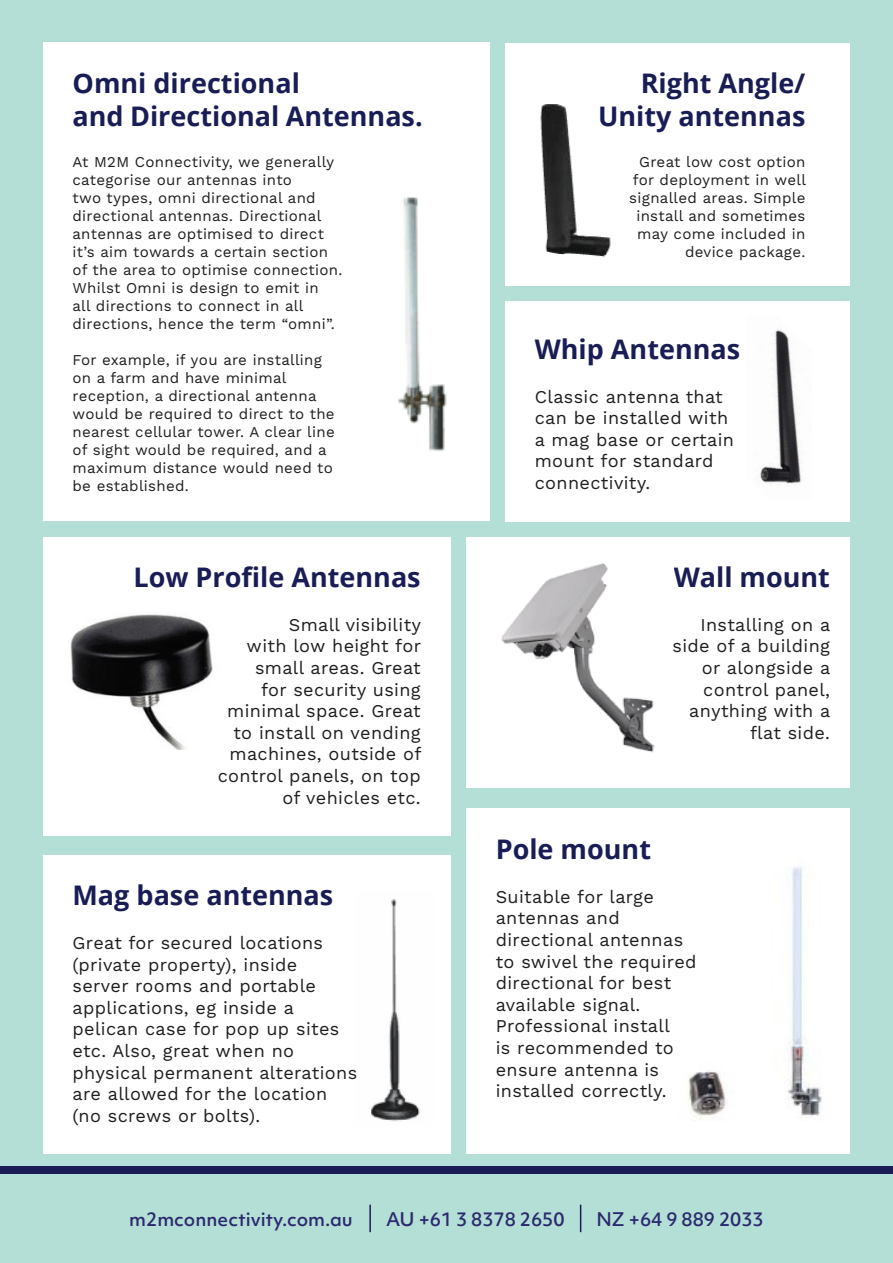
<style>
.page{position:relative;width:893px;height:1263px;background:#fff}
.page>*{position:absolute;margin:0;border:0;box-sizing:border-box;transform-origin:0 0}
.t1{font:700 27px/32.4px "Open Sans";color:#1a1d55}
.t2{font:18px/21.6px "Work Sans";letter-spacing:.02em;color:#1f1d1e}
.t3{font:500 18px "Objektiv Mk 1";color:#2c296e}
.t4{font:15px/18px "Work Sans";letter-spacing:.02em;color:#1f1d1e}
</style>
<div class="page">
<div style="left:0;top:1174px;width:893px;height:89px;background:#b3dfd6"></div>
<div style="left:0;top:1165px;width:893px;height:9px;background:#1a1d55"></div>
<hr style="left:369px;top:1204px;width:2px;height:28px;background:#1a1d55">
<svg style="left:580px;top:1204px;width:1px;height:28px"></svg>
<div style="left:0;top:0;width:893px;height:1165px;background:#b3dfd6"></div>
<div style="left:505px;top:301px;width:345px;height:220px;background:#fff"></div>
<div style="left:43px;top:537px;width:407px;height:298px;background:#fff"></div>
<div style="left:466px;top:537px;width:384px;height:250px;background:#fff"></div>
<div style="left:43px;top:855px;width:407px;height:299px;background:#fff"></div>
<div style="left:466px;top:809px;width:384px;height:345px;background:#fff"></div>
<div style="left:505px;top:43px;width:345px;height:242px;background:#fff"></div>
<div style="left:43px;top:43px;width:446px;height:478px;background:#fff"></div>
<img style="left:70px;top:614px;width:143px;height:135px">
<img style="left:398px;top:197px;width:49px;height:255px">
<img style="left:540px;top:104px;width:71px;height:153px">
<img style="left:760px;top:330px;width:42px;height:154px">
<img style="left:501px;top:563px;width:154px;height:190px">
<img style="left:371px;top:899px;width:49px;height:222px">
<img style="left:688px;top:866px;width:134px;height:254px">
<h1 class="t1" style="left:73px;top:70px;width:352px">Omni directional<br>and Directional Antennas.</h1>
<h1 class="t1" style="left:598px;top:70px;width:209px;text-align:right">Right Angle/<br>Unity antennas</h1>
<p class="t4" style="left:73px;top:154px;width:271px">At M2M Connectivity, we generally categorise our antennas into<br>two types, omni directional and directional antennas. Directional antennas are optimised to direct it’s aim towards a certain section of the area to optimise connection.<br>Whilst Omni is design to emit in<br>all directions to connect in all directions, hence the term “omni”.</p>
<p class="t4" style="left:73px;top:352px;width:264px">For example, if you are installing on a farm and have minimal reception, a directional antenna would be required to direct to the nearest cellular tower. A clear line of sight would be required, and a maximum distance would need to be established.</p>
<h1 class="t1" style="left:134px;top:560px;width:289px">Low Profile Antennas</h1>
<p class="t2" style="left:218px;top:615px;width:205px;text-align:right">Small visibility<br>with low height for small areas. Great<br>for security using minimal space. Great to install on vending machines, outside of control panels, on top of vehicles etc.</p>
<p class="t4" style="left:629px;top:154px;width:178px;text-align:right">Great low cost option for deployment in well signalled areas. Simple install and sometimes may come included in device package.</p>
<h1 class="t1" style="left:535px;top:336px;width:207px">Whip Antennas</h1>
<p class="t2" style="left:535px;top:387px;width:201px">Classic antenna that can be installed with a mag base or certain mount for standard connectivity.</p>
<h1 class="t1" style="left:674px;top:564px;width:158px">Wall mount</h1>
<p class="t2" style="left:673px;top:615px;width:159px;text-align:right">Installing on a side of a building or alongside a control panel, anything with a flat side.</p>
<h1 class="t1" style="left:496px;top:836px;width:157px">Pole mount</h1>
<h1 class="t1" style="left:73px;top:882px;width:262px">Mag base antennas</h1>
<p class="t2" style="left:496px;top:887px;width:202px">Suitable for large antennas and directional antennas to swivel the required directional for best available signal.<br>Professional install<br>is recommended to ensure antenna is installed correctly.</p>
<p class="t2" style="left:73px;top:933px;width:286px">Great for secured locations (private property), inside server rooms and portable applications, eg inside a pelican case for pop up sites etc. Also, great when no physical permanent alterations are allowed for the location (no screws or bolts).</p>
<p class="t3" style="left:129px;top:1212px;width:225px">m2mconnectivity.com.au</p>
<p class="t3" style="left:386px;top:1212px;width:180px">AU +61 3 8378 2650</p>
<p class="t3" style="left:596px;top:1212px;width:169px">NZ +64 9 889 2033</p>
</div>
